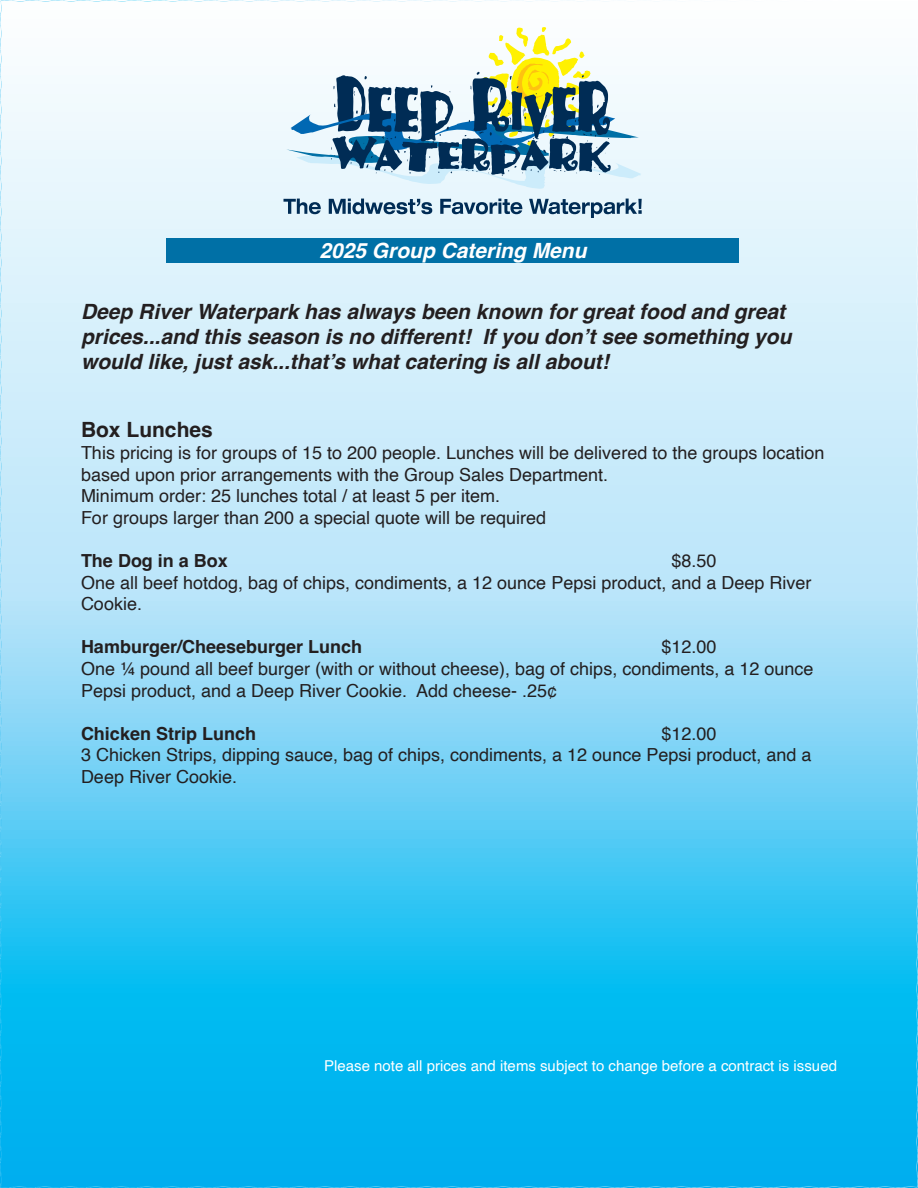
<style>
.page{position:relative;width:918px;height:1188px;background:#fff}
.page>*{position:absolute;margin:0;border:0;box-sizing:border-box;transform-origin:0 0}
.t1{font:italic 700 21px/25.2px "Helvetica";color:#231f20}
.t2{font:italic 700 21px "Helvetica";color:#fff}
.t3{font:700 21px "Helvetica";color:#231f20}
.t4{font:18px/21.6px "Helvetica";color:#231f20}
.t5{font:700 18px "Helvetica";color:#231f20}
.t6{font:15px "Helvetica";color:#fff}
</style>
<div class="page">
<img style="left:0;top:0;width:918px;height:1188px">
<svg style="left:286px;top:26px;width:357px;height:164px"></svg>
<svg style="left:284px;top:199px;width:37px;height:15px"></svg>
<svg style="left:329px;top:199px;width:103px;height:15px;background:#7492a9"></svg>
<svg style="left:440px;top:199px;width:82px;height:15px"></svg>
<svg style="left:529px;top:199px;width:113px;height:19px;background:#8ea8bc"></svg>
<div style="left:166px;top:238px;width:574px;height:24px;background:#0070a6"></div>
<p class="t2" style="left:319px;top:242px;width:269px">2025 Group Catering Menu</p>
<p class="t1" style="left:81px;top:300px;width:712px">Deep River Waterpark has always been known for great food and great prices...and this season is no different! If you don’t see something you would like, just ask...that’s what catering is all about!</p>
<p class="t3" style="left:81px;top:422px;width:133px">Box Lunches</p>
<p class="t4" style="left:81px;top:443px;width:745px">This pricing is for groups of 15 to 200 people. Lunches will be delivered to the groups location based upon prior arrangements with the Group Sales Department.<br>Minimum order: 25 lunches total / at least 5 per item.<br>For groups larger than 200 a special quote will be required</p>
<p class="t5" style="left:81px;top:553px;width:148px">The Dog in a Box</p>
<p class="t4" style="left:81px;top:551px;width:732px;text-indent:590px">$8.50<br>One all beef hotdog, bag of chips, condiments, a 12 ounce Pepsi product, and a Deep River<br>Cookie.</p>
<p class="t5" style="left:81px;top:640px;width:283px">Hamburger/Cheeseburger Lunch</p>
<p class="t4" style="left:81px;top:637px;width:734px;text-indent:580px">$12.00<br>One ¼ pound all beef burger (with or without cheese), bag of chips, condiments, a 12 ounce<br>Pepsi product, and a Deep River Cookie. Add cheese- .25¢</p>
<p class="t5" style="left:81px;top:726px;width:177px">Chicken Strip Lunch</p>
<p class="t4" style="left:81px;top:724px;width:732px;text-indent:580px">$12.00<br>3 Chicken Strips, dipping sauce, bag of chips, condiments, a 12 ounce Pepsi product, and a<br>Deep River Cookie.</p>
<p class="t6" style="left:324px;top:1060px;width:514px">Please note all prices and items subject to change before a contract is issued</p>
</div>
